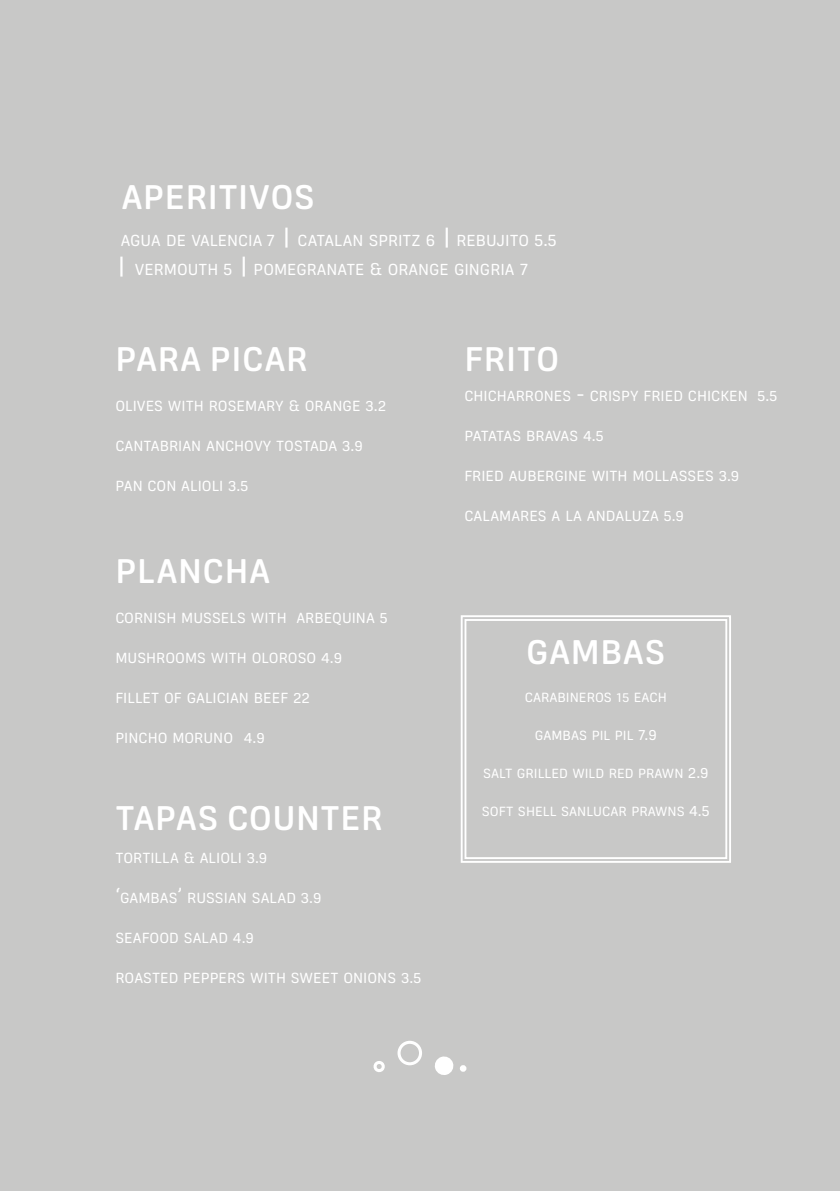
<style>
.page{position:relative;width:840px;height:1191px;background:#fff}
.page>*{position:absolute;margin:0;border:0;box-sizing:border-box;transform-origin:0 0}
.t1{font:500 36px "Frygia";letter-spacing:.015em;color:#fff}
.t2{font:16.8px/29.2px "Frygia";color:#fff}
.t3{font:15.4px "Frygia";color:#fff}
.t4{font:15.4px "Frygia";letter-spacing:-.05em;color:#fff}
.t5{font:14px "Frygia";color:#fff}
.s1{font-size:18px}
.s2{font-family:"Bebas Neue";font-size:24px}
.s3{font-size:16px}
.s4{font-size:22px}
</style>
<div class="page">
<div style="left:0;top:0;width:839px;height:1191px;background:#c8c8c7"></div>
<svg style="left:460px;top:615px;width:271px;height:248px"></svg>
<div style="left:464px;top:619px;width:262px;height:240px;border:2px solid #fff"></div>
<svg style="left:373px;top:1040px;width:49px;height:32px"></svg>
<svg style="left:435px;top:1056px;width:31px;height:19px"></svg>
<h1 class="t1" style="left:121px;top:173px;width:195px">APERITIVOS</h1>
<p class="t2" style="left:115px;top:225px;width:443px;text-indent:5px">AGUA DE VALENCIA <span class="s1">7</span> <span class="s2">|</span> CATALAN SPRITZ <span class="s1">6</span> <span class="s2">|</span> REBUJITO <span class="s1">5.5 </span><span class="s2">|</span> VERMOUTH <span class="s1">5</span> <span class="s2">|</span> POMEGRANATE <span class="s1">&amp;</span> ORANGE GINGRIA <span class="s1">7</span></p>
<h1 class="t1" style="left:116px;top:335px;width:194px">PARA PICAR</h1>
<p class="t3" style="left:115px;top:395px;width:272px">OLIVES WITH ROSEMARY <span class="s3">&amp;</span> ORANGE <span class="s3">3.2</span></p>
<p class="t3" style="left:115px;top:435px;width:249px">CANTABRIAN ANCHOVY TOSTADA <span class="s3">3.9</span></p>
<p class="t3" style="left:115px;top:475px;width:135px">PAN CON ALIOLI <span class="s3">3.5</span></p>
<h1 class="t1" style="left:116px;top:547px;width:156px">PLANCHA</h1>
<p class="t3" style="left:115px;top:608px;width:274px">CORNISH MUSSELS WITH ARBEQUINA <span class="s3">5</span></p>
<p class="t3" style="left:115px;top:648px;width:228px">MUSHROOMS WITH OLOROSO <span class="s3">4.9</span></p>
<p class="t3" style="left:115px;top:688px;width:196px">FILLET OF GALICIAN BEEF <span class="s3">22</span></p>
<p class="t3" style="left:115px;top:728px;width:151px">PINCHO MORUNO <span class="s3">4.9</span></p>
<h1 class="t1" style="left:116px;top:794px;width:268px">TAPAS COUNTER</h1>
<p class="t3" style="left:115px;top:848px;width:153px">TORTILLA <span class="s3">&amp;</span> ALIOLI <span class="s3">3.9</span></p>
<p class="t3" style="left:115px;top:888px;width:207px"><span class="s4">‘</span>GAMBAS<span class="s4">’</span> RUSSIAN SALAD <span class="s3">3.9</span></p>
<p class="t3" style="left:115px;top:928px;width:140px">SEAFOOD SALAD <span class="s3">4.9</span></p>
<p class="t3" style="left:115px;top:968px;width:307px">ROASTED PEPPERS WITH SWEET ONIONS <span class="s3">3.5</span></p>
<h1 class="t1" style="left:464px;top:335px;width:96px">FRITO</h1>
<p class="t3" style="left:464px;top:386px;width:314px">CHICHARRONES <span class="s4">-</span> CRISPY FRIED CHICKEN <span class="s3">5.5</span></p>
<p class="t4" style="left:464px;top:426px;width:141px">PATATAS BRAVAS <span class="s3">4.5</span></p>
<p class="t3" style="left:464px;top:466px;width:276px">FRIED AUBERGINE WITH MOLLASSES <span class="s3">3.9</span></p>
<p class="t3" style="left:464px;top:506px;width:221px">CALAMARES A LA ANDALUZA <span class="s3">5.9</span></p>
<h1 class="t1" style="left:525px;top:628px;width:141px">GAMBAS</h1>
<p class="t5" style="left:524px;top:688px;width:144px">CARABINEROS 15 EACH</p>
<p class="t5" style="left:534px;top:726px;width:123px">GAMBAS PIL PIL <span class="s3">7.9</span></p>
<p class="t5" style="left:482px;top:764px;width:227px">SALT GRILLED WILD RED PRAWN <span class="s3">2.9</span></p>
<p class="t5" style="left:481px;top:802px;width:229px">SOFT SHELL SANLUCAR PRAWNS <span class="s3">4.5</span></p>
</div>
